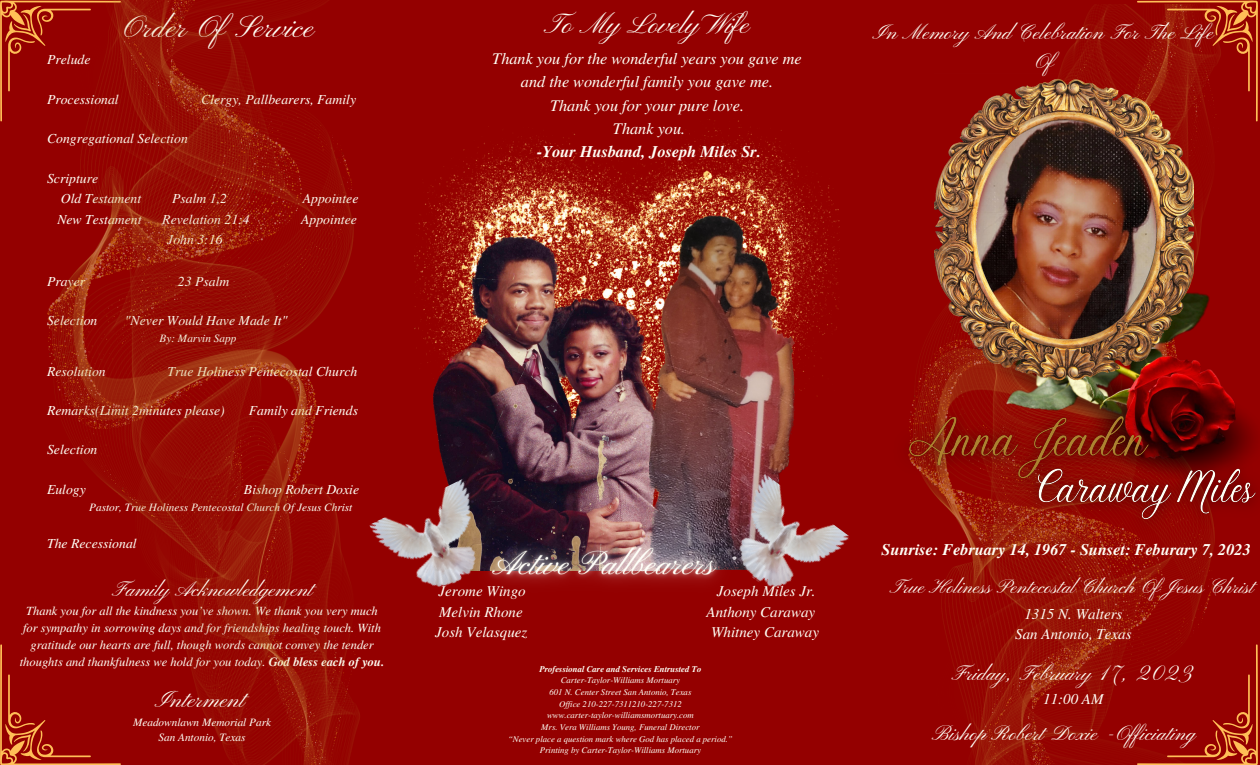
<style>
.page{position:relative;width:1260px;height:765px;background:#940000}
.page>*{position:absolute;margin:0;border:0;box-sizing:border-box;transform-origin:0 0}
.t1{font:31.25px "Pinyon Script";color:#fffff6}
.t2{font:28.75px "Pinyon Script";color:#fffff6}
.t3{font:23.75px "Pinyon Script";color:#fffff6}
.t4{font:21.25px "Pinyon Script";color:#fffff6}
.t5{font:20px "Pinyon Script";color:#fffff6}
.t6{font:italic 16.25px/23.5px "Te X Gyre Termes";color:#fffff6;text-align:center}
.t7{font:italic 700 16.25px "Te X Gyre Termes";color:#fffff6}
.t8{font:italic 15px/20.6px "Te X Gyre Termes";color:#fffff6;text-align:center}
.t9{font:italic 13.75px/20.6px "Te X Gyre Termes";color:#fffff6}
.t10{font:italic 12.5px/16.9px "Te X Gyre Termes";color:#fffff6;text-align:center}
.t11{font:italic 11.25px/15px "Te X Gyre Termes";color:#fffff6;text-align:center}
.t12{font:italic 8.75px/11.6px "Te X Gyre Termes";color:#fffff6;text-align:center}
.t13{font:italic 700 8.75px "Te X Gyre Termes";color:#fffff6}
.s1{font-weight:700}
</style>
<div class="page">
<img style="left:415px;top:119px;width:425px;height:278px">
<img style="left:433px;top:237px;width:216px;height:272px">
<img style="left:917px;top:4px;width:298px;height:761px">
<img style="left:969px;top:291px;width:287px;height:155px">
<img style="left:935px;top:73px;width:259px;height:313px">
<svg style="left:0;top:644px;width:121px;height:121px"></svg>
<svg style="left:1137px;top:644px;width:121px;height:121px"></svg>
<svg style="left:0;top:1px;width:47px;height:120px"></svg>
<svg style="left:1137px;top:1px;width:121px;height:120px"></svg>
<img style="left:47px;top:0;width:313px;height:764px">
<img style="left:649px;top:216px;width:146px;height:293px">
<img style="left:504px;top:509px;width:207px;height:73px">
<img style="left:908px;top:391px;width:273px;height:114px">
<img style="left:1012px;top:446px;width:244px;height:96px">
<img style="left:711px;top:474px;width:138px;height:113px">
<img style="left:369px;top:478px;width:135px;height:109px">
<h2 class="t2" style="left:547px;top:8px;width:211px">To My Lovely Wife</h2>
<p class="t6" style="left:492px;top:46px;width:311px">Thank you for the wonderful years you gave me and the wonderful family you gave me.<br>Thank you for your pure love.<br>Thank you.</p>
<p class="t7" style="left:537px;top:139px;width:225px">-Your Husband, Joseph Miles Sr.</p>
<h1 class="t1" style="left:124px;top:10px;width:193px">Order OfService</h1>
<h3 class="t4" style="left:876px;top:21px;width:344px">In Memory And Celebration For The Life</h3>
<p class="t9" style="left:47px;top:49px;width:45px">Prelude</p>
<h3 class="t4" style="left:1036px;top:50px;width:32px">Of</h3>
<p class="t9" style="left:47px;top:88px;width:73px">Processional</p>
<p class="t9" style="left:201px;top:88px;width:156px">Clergy, Pallbearers, Family</p>
<p class="t9" style="left:47px;top:127px;width:142px">Congregational Selection</p>
<p class="t9" style="left:61px;top:167px;width:82px;text-indent:-14px">Scripture<br>Old Testament</p>
<p class="t9" style="left:172px;top:187px;width:56px">Psalm 1,2</p>
<p class="t9" style="left:303px;top:187px;width:57px">Appointee</p>
<p class="t9" style="left:57px;top:208px;width:86px">New Testament</p>
<p class="t9" style="left:162px;top:208px;width:89px">Revelation 21:4</p>
<p class="t9" style="left:301px;top:208px;width:57px">Appointee</p>
<p class="t9" style="left:167px;top:229px;width:57px">John 3:16</p>
<p class="t9" style="left:47px;top:270px;width:40px">Prayer</p>
<p class="t9" style="left:178px;top:270px;width:53px">23 Psalm</p>
<p class="t9" style="left:47px;top:309px;width:52px">Selection</p>
<p class="t9" style="left:125px;top:309px;width:164px">"Never Would Have Made It"</p>
<p class="t11" style="left:160px;top:330px;width:78px">By: Marvin Sapp</p>
<p class="t9" style="left:47px;top:360px;width:60px">Resolution</p>
<p class="t9" style="left:168px;top:360px;width:191px">True Holiness Pentecostal Church</p>
<p class="t9" style="left:47px;top:399px;width:179px">Remarks(Limit 2minutes please)</p>
<p class="t9" style="left:249px;top:399px;width:111px">Family and Friends</p>
<p class="t9" style="left:47px;top:439px;width:52px">Selection</p>
<p class="t9" style="left:47px;top:478px;width:40px">Eulogy</p>
<p class="t9" style="left:244px;top:478px;width:117px">Bishop Robert Doxie</p>
<p class="t11" style="left:89px;top:499px;width:265px">Pastor, True Holiness Pentecostal Church Of Jesus Christ</p>
<p class="t9" style="left:47px;top:532px;width:91px">The Recessional</p>
<h3 class="t4" style="left:113px;top:578px;width:202px">Family Acknowledgement</h3>
<p class="t8" style="left:439px;top:580px;width:89px">Jerome Wingo</p>
<p class="t8" style="left:717px;top:580px;width:100px">Joseph Miles Jr.</p>
<p class="t8" style="left:439px;top:601px;width:85px">Melvin Rhone</p>
<p class="t8" style="left:707px;top:601px;width:110px">Anthony Caraway</p>
<p class="t8" style="left:435px;top:621px;width:94px">Josh Velasquez</p>
<p class="t8" style="left:711px;top:621px;width:109px">Whitney Caraway</p>
<p class="t13" style="left:539px;top:662px;width:164px">Professional Care and Services Entrusted To</p>
<p class="t12" style="left:508px;top:674px;width:226px">Carter-Taylor-Williams Mortuary<br>601 N. Center Street San Antonio, Texas<br>Of ice 210-227-7311210-227-7312 www.carter-taylor-williamsmortuary.com<br>Mrs. Vera Williams Young, Funeral Director<br>“Never place a question mark where God has placed a period.” Printing by Carter-Taylor-Williams Mortuary</p>
<p class="t10" style="left:20px;top:602px;width:366px">Thank you for all the kindness you’ve shown. We thank you very much for sympathy in sorrowing days and for friendships healing touch. With gratitude our hearts are full, though words cannot convey the tender thoughts and thankfulness we hold for you today. <span class="s1">God bless each of you.</span></p>
<h3 class="t3" style="left:158px;top:687px;width:89px">Interment</h3>
<p class="t11" style="left:133px;top:714px;width:140px">Meadownlawn Memorial Park<br>San Antonio, Texas</p>
<p class="t7" style="left:882px;top:538px;width:371px">Sunrise: February 14, 1967 - Sunset: Feburary 7, 2023</p>
<h3 class="t5" style="left:892px;top:576px;width:364px">True Holiness Pentecostal Church OfJesus Christ</h3>
<p class="t8" style="left:1015px;top:602px;width:118px">1315 N. Walters<br>San Antonio, Texas</p>
<h3 class="t4" style="left:953px;top:661px;width:242px">Friday, February 17, 2023</h3>
<p class="t8" style="left:1043px;top:688px;width:62px">11:00 AM</p>
<h3 class="t4" style="left:934px;top:721px;width:264px">Bishop Robert Doxie -Oficiating</h3>
</div>
